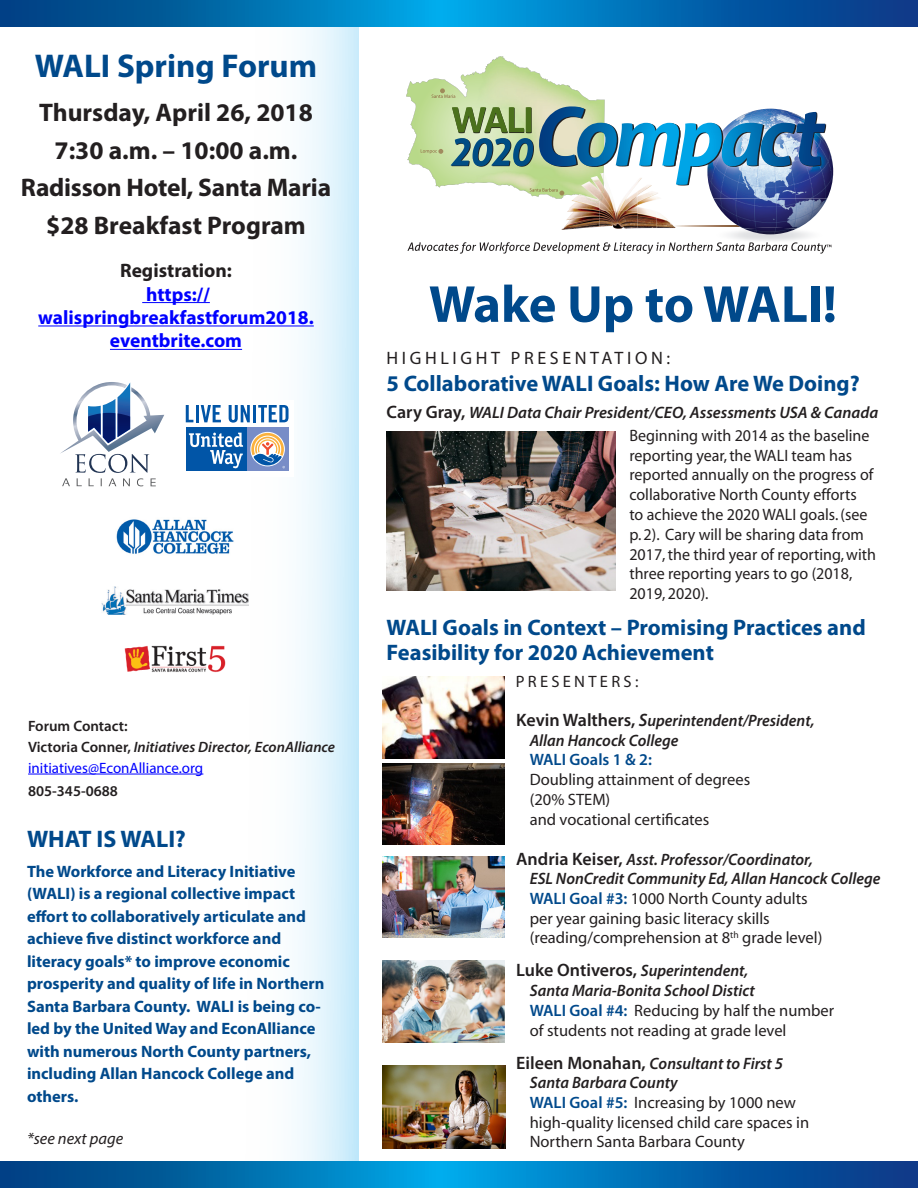
<style>
.page{position:relative;width:918px;height:1188px;background:#fff}
.page>*{position:absolute;margin:0;border:0;box-sizing:border-box;transform-origin:0 0}
.t1{font:700 52.5px "Myriad Pro";letter-spacing:-.005em;color:#00498b}
.t2{font:700 33px "Myriad Pro";color:#00498b}
.t3{font:700 25.5px/37.5px "Myriad Pro";color:#231f20;text-align:center}
.program_heads{font:700 24px "Myriad Pro";color:#00498b}
.program_heads-2{font:700 22.5px/25.5px "Myriad Pro";color:#00498b}
.t4{font:700 19.5px/23.4px "Myriad Pro";color:#00f;text-align:center}
.t5{font:18px "Myriad";letter-spacing:.2em;color:#231f20}
.presenters{font:16.5px/19.8px "Myriad";color:#231f20}
.t6{font:700 16.5px/22.5px "Myriad Pro";color:#00498b}
.presenters-2{font:italic 600 16.5px "Myriad Pro";color:#231f20}
.t7{font:italic 16.5px "Myriad Pro";color:#231f20}
.presenters-3{font:16.5px "Myriad";letter-spacing:.2em;color:#231f20}
.presenters-4{font:italic 600 15px/21px "Myriad Pro";color:#231f20}
.presenters-5{font:600 15px "Myriad Pro";color:#231f20}
.s1{color:#231f20}
.s2{font-style:normal}
.s3{font-weight:400;font-style:normal;color:#00f}
.s4{font-style:normal;font-size:18px}
.s5{font-family:"Myriad Pro";font-weight:600;font-size:18px}
.s6{font-family:"Myriad Pro";font-weight:600;font-style:italic;font-size:18px}
.s7{font-family:"Myriad Pro";font-weight:600;font-style:italic}
.s8{font-family:"Myriad Pro";font-weight:600;color:#00498b}
</style>
<div class="page">
<svg style="left:28px;top:27px;width:331px;height:1134px"></svg>
<img style="left:387px;top:432px;width:228px;height:158px">
<img style="left:716px;top:204px;width:105px;height:25px">
<img style="left:729px;top:231px;width:81px;height:10px">
<img style="left:744px;top:228px;width:53px;height:6px">
<img style="left:826px;top:124px;width:7px;height:75px">
<img style="left:599px;top:204px;width:39px;height:25px">
<img style="left:637px;top:204px;width:20px;height:24px">
<img style="left:561px;top:204px;width:38px;height:26px">
<img style="left:657px;top:213px;width:19px;height:15px">
<svg style="left:657px;top:225px;width:83px;height:2px"></svg>
<svg style="left:407px;top:242px;width:424px;height:12px"></svg>
<svg style="left:406px;top:56px;width:420px;height:148px"></svg>
<svg style="left:0;top:0;width:918px;height:27px;background:#016cb0"></svg>
<div style="left:180px;top:400px;width:114px;height:76px;background:#fff"></div>
<svg style="left:186px;top:405px;width:7px;height:17px"></svg>
<hr style="left:196px;top:405px;width:3px;height:17px;background:#0155a7">
<svg style="left:201px;top:405px;width:20px;height:17px"></svg>
<svg style="left:229px;top:405px;width:21px;height:18px"></svg>
<hr style="left:253px;top:405px;width:3px;height:17px;background:#0155a7">
<svg style="left:258px;top:405px;width:31px;height:17px"></svg>
<div style="left:247px;top:428px;width:42px;height:43px;background:#788dc7"></div>
<div style="left:186px;top:428px;width:61px;height:43px;background:#0155a7"></div>
<svg style="left:250px;top:432px;width:35px;height:34px"></svg>
<svg style="left:189px;top:433px;width:54px;height:35px"></svg>
<svg style="left:251px;top:433px;width:34px;height:35px"></svg>
<svg style="left:60px;top:382px;width:104px;height:104px"></svg>
<img style="left:124px;top:646px;width:102px;height:26px">
<img style="left:102px;top:587px;width:146px;height:27px">
<img style="left:115px;top:518px;width:120px;height:38px">
<img style="left:382px;top:677px;width:123px;height:82px">
<img style="left:382px;top:763px;width:123px;height:81px">
<img style="left:382px;top:856px;width:123px;height:82px">
<img style="left:382px;top:961px;width:123px;height:81px">
<img style="left:382px;top:1065px;width:123px;height:83px">
<hr style="left:142px;top:302px;width:68px;height:1px;background:#00f">
<hr style="left:38px;top:325px;width:276px;height:1px;background:#00f">
<hr style="left:110px;top:349px;width:132px;height:1px;background:#00f">
<hr style="left:28px;top:774px;width:175px;height:1px;background:#00f">
<svg style="left:0;top:1161px;width:917px;height:27px;background:#016cb0"></svg>
<svg style="left:917px;top:1161px;width:1px;height:27px"></svg>
<p class="t2" style="left:35px;top:44px;width:284px">WALI Spring Forum</p>
<p class="t3" style="left:39px;top:93px;width:275px">Thursday, April 26, 2018</p>
<p class="t3" style="left:21px;top:130px;width:312px">7:30 a.m. – 10:00 a.m.<br>Radisson Hotel, Santa Maria</p>
<p class="t3" style="left:46px;top:205px;width:261px">$28 Breakfast Program</p>
<p class="t4" style="left:38px;top:258px;width:277px"><span class="s1">Registration:<br></span>https:// walispringbreakfastforum2018. eventbrite.com</p>
<p class="presenters-4" style="left:28px;top:715px;width:309px"><span class="s2">Forum Contact:<br>Victoria Conner,</span> Initiatives Director, EconAlliance <span class="s3">initiatives@EconAlliance.org</span></p>
<p class="presenters-5" style="left:28px;top:782px;width:91px">805-345-0688</p>
<p class="program_heads" style="left:27px;top:824px;width:160px">WHAT IS WALI?</p>
<p class="t6" style="left:27px;top:859px;width:299px">The Workforce and Literacy Initiative (WALI) is a regional collective impact effort to collaboratively articulate and achieve five distinct workforce and literacy goals* to improve economic prosperity and quality of life in Northern Santa Barbara County. WALI is being co&shy;led by the United Way and EconAlliance with numerous North County partners, including Allan Hancock College and others.</p>
<p class="t7" style="left:27px;top:1128px;width:98px">*see next page</p>
<p class="t1" style="left:429px;top:270px;width:410px">Wake Up to WALI!</p>
<p class="t5" style="left:387px;top:349px;width:285px">HIGHLIGHT PRESENTATION:</p>
<p class="program_heads-2" style="left:387px;top:369px;width:475px">5 Collaborative WALI Goals: How Are We Doing?</p>
<p class="presenters-2" style="left:387px;top:402px;width:493px"><span class="s4">Cary Gray,</span> WALI Data Chair President/CEO, Assessments USA &amp; Canada</p>
<p class="presenters" style="left:629px;top:426px;width:248px">Beginning with 2014 as the baseline reporting year, the WALI team has reported annually on the progress of collaborative North County efforts<br>to achieve the 2020 WALI goals. (see p. 2). Cary will be sharing data from 2017, the third year of reporting, with three reporting years to go (2018, 2019, 2020).</p>
<p class="program_heads-2" style="left:387px;top:614px;width:481px">WALI Goals in Context – Promising Practices and<br>Feasibility for 2020 Achievement</p>
<p class="presenters-3" style="left:516px;top:673px;width:124px">PRESENTERS:</p>
<p class="presenters" style="left:530px;top:711px;width:286px;text-indent:-14px"><span class="s5">Kevin Walthers,</span> <span class="s6">S</span><span class="s7">uperintendent/President,<br>Allan Hancock College<br></span><span class="s8">WALI Goals 1 &amp; 2:<br></span>Doubling attainment of degrees<br>(20% STEM)<br>and vocational certificates</p>
<p class="presenters" style="left:530px;top:850px;width:352px;text-indent:-14px"><span class="s5">Andria Keiser,</span> <span class="s7">Asst. Professor/Coordinator,<br>ESL NonCredit Community Ed, Allan Hancock College </span><span class="s8">WALI Goal #3:</span> 1000 North County adults<br>per year gaining basic literacy skills (reading/comprehension at 8<sup>th</sup> grade level)</p>
<p class="presenters" style="left:530px;top:962px;width:306px;text-indent:-14px"><span class="s5">Luke Ontiveros,</span> <span class="s7">Superintendent,<br>Santa Maria-Bonita School Distict<br></span><span class="s8">WALI Goal #4:</span> Reducing by half the number of students not reading at grade level</p>
<p class="presenters" style="left:530px;top:1054px;width:281px;text-indent:-14px"><span class="s5">Eileen Monahan,</span> <span class="s7">Consultant to First 5<br>Santa Barbara County<br></span><span class="s8">WALI Goal #5:</span> Increasing by 1000 new high-quality licensed child care spaces in Northern Santa Barbara County</p>
</div>
